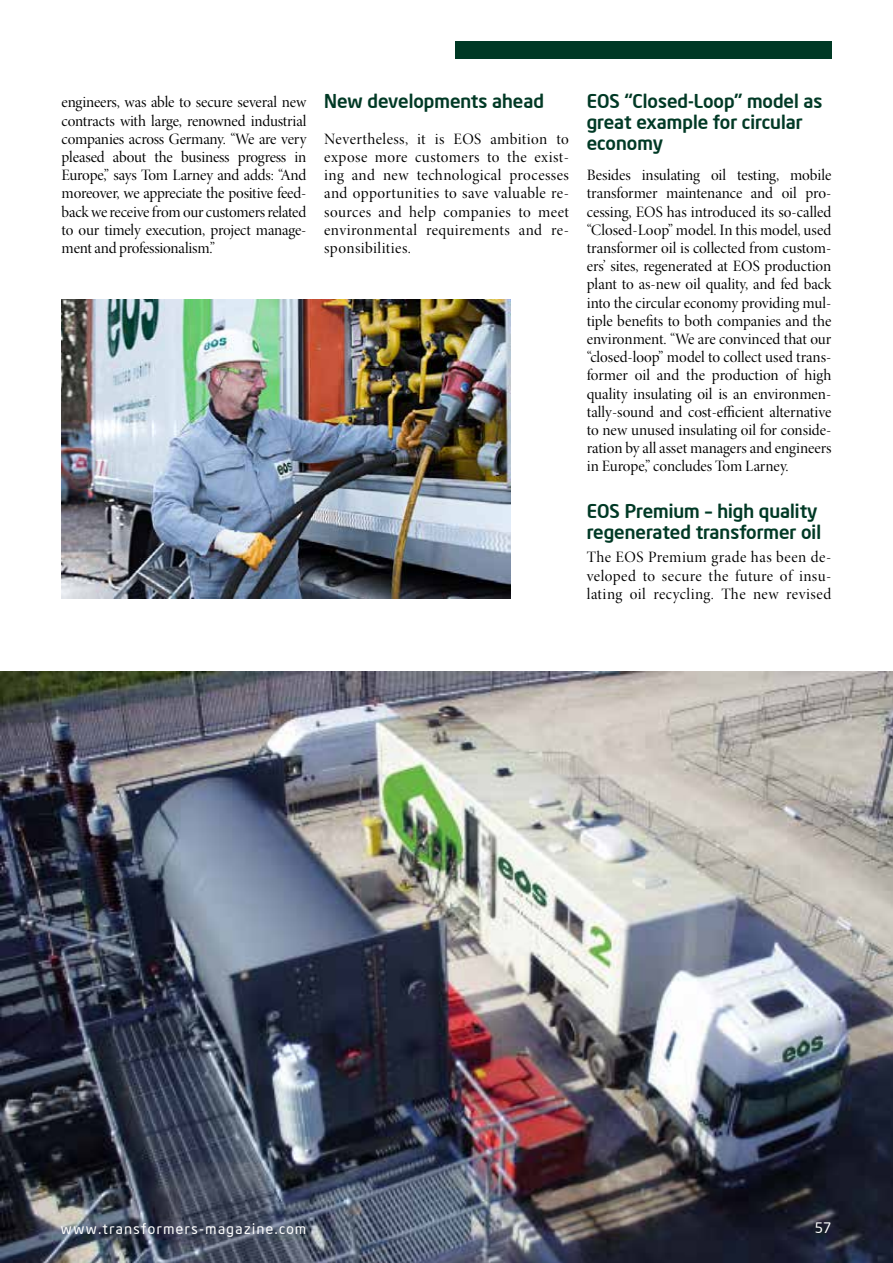
<style>
.page{position:relative;width:893px;height:1263px;background:#fff}
.page>*{position:absolute;margin:0;border:0;box-sizing:border-box;transform-origin:0 0}
.t1{font:500 18.75px/21px "Neo Sans Intel";color:#003925}
.t2{font:15.9px/18.1px "Minion Pro Disp";letter-spacing:.015em;color:#000;text-align:justify}
.t3{font:14.25px "Neo Sans Intel";letter-spacing:.11em;color:#fff}
</style>
<div class="page">
<img style="left:0;top:672px;width:893px;height:591px">
<img style="left:62px;top:299px;width:449px;height:300px">
<div style="left:455px;top:41px;width:377px;height:17px;background:#003925"></div>
<p class="t2" style="left:62px;top:94px;width:246px">engineers, was able to secure several new contracts with large, renowned industrial companies across Germany. “We are very pleased about the business progress in Europe,” says Tom Larney and adds: “And moreover, we appreciate the positive feed&shy;back we receive from our customers related to our timely execution, project manage&shy;ment and professionalism.”</p>
<p class="t1" style="left:587px;top:90px;width:237px">EOS “Closed-Loop” model as great example for circular economy</p>
<p class="t1" style="left:324px;top:90px;width:221px">New developments ahead</p>
<p class="t2" style="left:324px;top:130px;width:246px">Nevertheless, it is EOS ambition to expose more customers to the exist&shy;ing and new technological processes and opportunities to save valuable re&shy;sources and help companies to meet environmental requirements and re&shy;sponsibilities.</p>
<p class="t2" style="left:587px;top:167px;width:246px">Besides insulating oil testing, mobile transformer maintenance and oil pro&shy;cessing, EOS has introduced its so-called “Closed-Loop” model. In this model, used transformer oil is collected from custom&shy;ers’ sites, regenerated at EOS production plant to as-new oil quality, and fed back into the circular economy providing mul&shy;tiple benefits to both companies and the environment. “We are convinced that our “closed-loop” model to collect used trans&shy;former oil and the production of high quality insulating oil is an environmen&shy;tally-sound and cost-efficient alternative to new unused insulating oil for conside&shy;ration by all asset managers and engineers in Europe,” concludes Tom Larney.</p>
<p class="t1" style="left:587px;top:500px;width:236px">EOS Premium – high quality regenerated transformer oil</p>
<p class="t2" style="left:587px;top:549px;width:246px">The EOS Premium grade has been de&shy;veloped to secure the future of insu&shy;lating oil recycling. The new revised</p>
<p class="t3" style="left:61px;top:1220px;width:247px">www.transformers-magazine.com</p>
<p class="t3" style="left:815px;top:1219px;width:18px">57</p>
</div>
